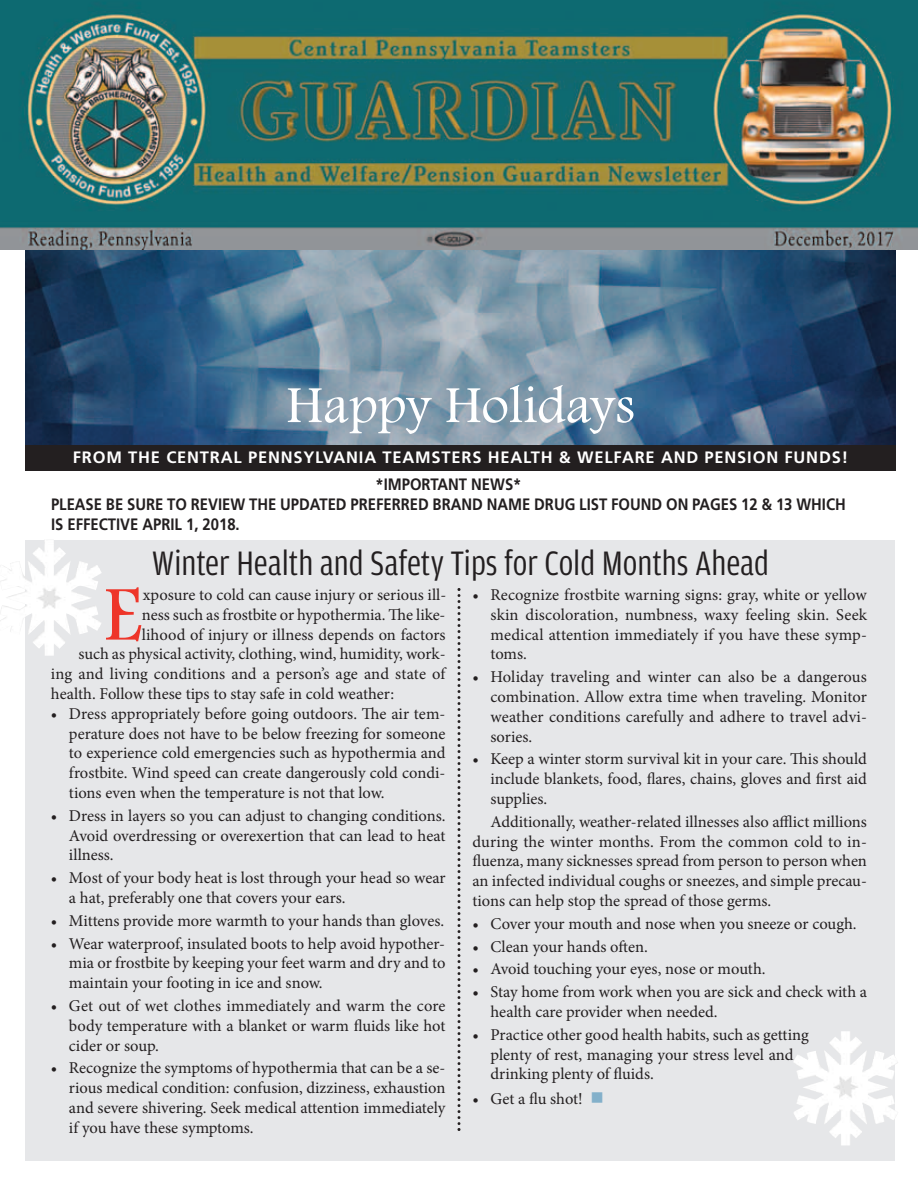
<style>
.page{position:relative;width:918px;height:1188px;background:#fff}
.page>*{position:absolute;margin:0;border:0;box-sizing:border-box;transform-origin:0 0}
.t1{font:80.55px "Footlight MT Light";color:#ee3529}
.t2{font:54px "Footlight MT Light";color:#fff}
.t3{font:36px "Amplitude Cond";color:#231f20}
.t4{font:16.5px/19.8px "Minion Pro";color:#231f20;text-align:justify}
.t5{font:700 16.5px/19.8px "Frutiger";color:#231f20;scale:.9 1}
.t6{font:700 16.5px "Frutiger";letter-spacing:.05em;color:#fff}
</style>
<div class="page">
<div style="left:26px;top:540px;width:870px;height:620px;background:#e6e7e9"></div>
<img style="left:26px;top:250px;width:869px;height:195px">
<img style="left:0;top:0;width:918px;height:250px">
<svg style="left:458px;top:588px;width:2px;height:543px"></svg>
<div style="left:25px;top:446px;width:871px;height:25px;background:#231f20"></div>
<img style="left:794px;top:1031px;width:104px;height:114px">
<img style="left:0;top:540px;width:102px;height:116px">
<h2 class="t2" style="left:286px;top:372px;width:350px">Happy Holidays</h2>
<p class="t6" style="left:73px;top:451px;width:777px">FROM THE CENTRAL PENNSYLVANIA TEAMSTERS HEALTH &amp; WELFARE AND PENSION FUNDS!</p>
<p class="t5" style="left:51px;top:476px;width:885px;text-indent:324px">*IMPORTANT NEWS*<br>PLEASE BE SURE TO REVIEW THE UPDATED PREFERRED BRAND NAME DRUG LIST FOUND ON PAGES 12 &amp; 13 WHICH<br>IS EFFECTIVE APRIL 1, 2018.</p>
<h3 class="t3" style="left:152px;top:541px;width:619px">Winter Health and Safety Tips for Cold Months Ahead</h3>
<h1 class="t1" style="left:104px;top:565px;width:40px">E</h1>
<p class="t4" style="left:143px;top:586px;width:305px">xposure to cold can cause injury or serious ill-</p>
<p class="t4" style="left:142px;top:606px;width:305px">ness such as frostbite or hypothermia. The like-</p>
<p class="t4" style="left:142px;top:626px;width:305px">lihood of injury or illness depends on factors</p>
<p class="t4" style="left:78px;top:646px;width:369px">such as physical activity, clothing, wind, humidity, work-</p>
<p class="t4" style="left:51px;top:665px;width:396px">ing and living conditions and a person’s age and state of</p>
<p class="t4" style="left:51px;top:685px;width:345px">health. Follow these tips to stay safe in cold weather:</p>
<p class="t4" style="left:69px;top:705px;width:378px;text-indent:-18px">• Dress appropriately before going outdoors. The air tem&shy;perature does not have to be below freezing for someone to experience cold emergencies such as hypothermia and frostbite. Wind speed can create dangerously cold condi&shy;tions even when the temperature is not that low.</p>
<p class="t4" style="left:69px;top:807px;width:378px;text-indent:-18px">• Dress in layers so you can adjust to changing conditions.<br>Avoid overdressing or overexertion that can lead to heat illness.</p>
<p class="t4" style="left:69px;top:869px;width:378px;text-indent:-18px">• Most of your body heat is lost through your head so wear a hat, preferably one that covers your ears.</p>
<p class="t4" style="left:51px;top:912px;width:395px">• Mittens provide more warmth to your hands than gloves.</p>
<p class="t4" style="left:69px;top:935px;width:378px;text-indent:-18px">• Wear waterproof, insulated boots to help avoid hypother&shy;mia or frostbite by keeping your feet warm and dry and to maintain your footing in ice and snow.</p>
<p class="t4" style="left:69px;top:997px;width:378px;text-indent:-18px">• Get out of wet clothes immediately and warm the core body temperature with a blanket or warm fluids like hot cider or soup.</p>
<p class="t4" style="left:69px;top:1060px;width:378px;text-indent:-18px">• Recognize the symptoms of hypothermia that can be a se&shy;rious medical condition: confusion, dizziness, exhaustion and severe shivering. Seek medical attention immediately if you have these symptoms.</p>
<p class="t4" style="left:490px;top:586px;width:378px;text-indent:-18px">• Recognize frostbite warning signs: gray, white or yellow skin discoloration, numbness, waxy feeling skin. Seek medical attention immediately if you have these symp&shy;toms.</p>
<p class="t4" style="left:490px;top:668px;width:378px;text-indent:-18px">• Holiday traveling and winter can also be a dangerous combination. Allow extra time when traveling. Monitor weather conditions carefully and adhere to travel advi&shy;sories.</p>
<p class="t4" style="left:490px;top:751px;width:378px;text-indent:-18px">• Keep a winter storm survival kit in your care. This should include blankets, food, flares, chains, gloves and first aid supplies.</p>
<p class="t4" style="left:472px;top:813px;width:396px;text-indent:18px">Additionally, weather-related illnesses also afflict millions during the winter months. From the common cold to in&shy;fluenza, many sicknesses spread from person to person when an infected individual coughs or sneezes, and simple precau&shy;tions can help stop the spread of those germs.</p>
<p class="t4" style="left:472px;top:915px;width:386px">• Cover your mouth and nose when you sneeze or cough.</p>
<p class="t4" style="left:472px;top:938px;width:177px">• Clean your hands often.</p>
<p class="t4" style="left:472px;top:961px;width:295px">• Avoid touching your eyes, nose or mouth.</p>
<p class="t4" style="left:490px;top:983px;width:378px;text-indent:-18px">• Stay home from work when you are sick and check with a health care provider when needed.</p>
<p class="t4" style="left:490px;top:1026px;width:320px;text-align:left;text-indent:-18px">• Practice other good health habits, such as getting plenty of rest, managing your stress level and drinking plenty of fluids.</p>
<p class="t4" style="left:472px;top:1090px;width:112px">• Get a flu shot!</p>
</div>
